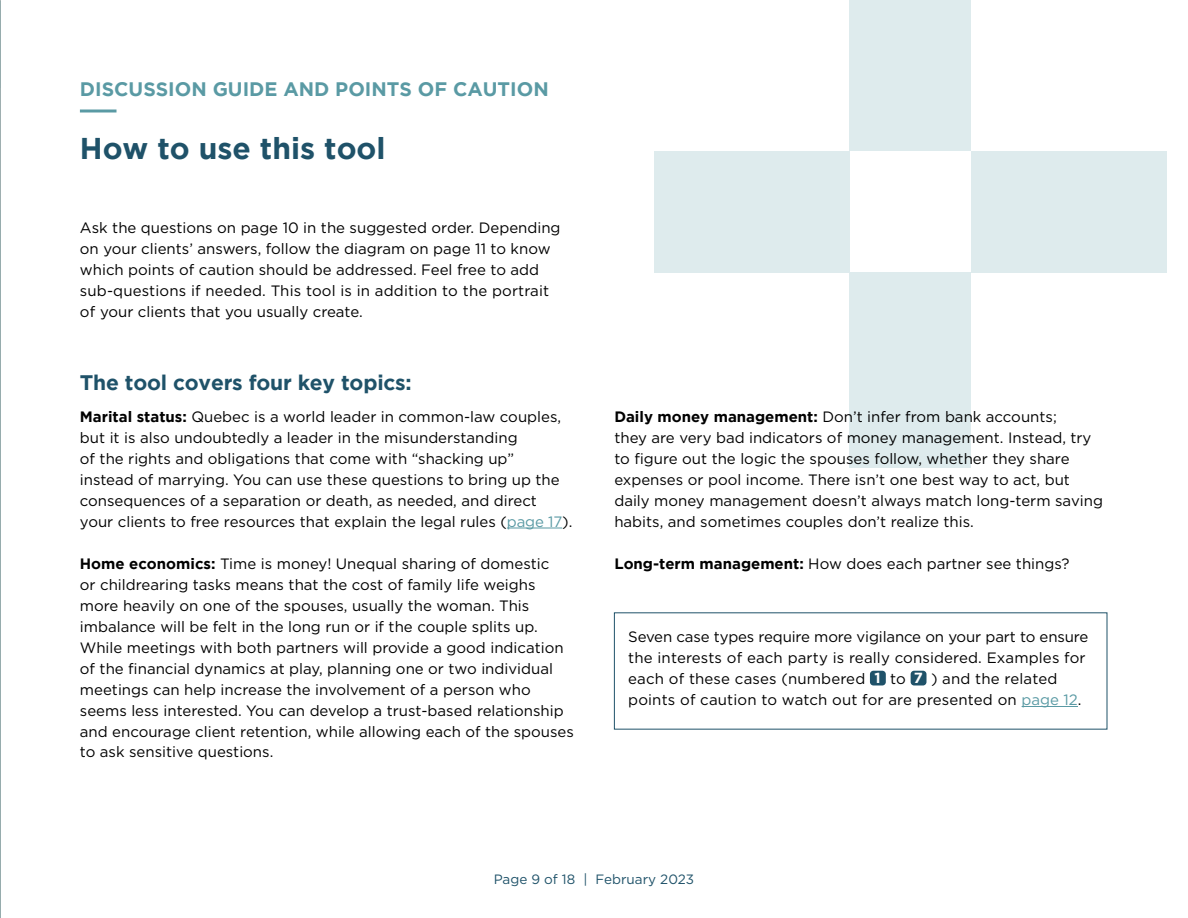
<style>
.page{position:relative;width:1188px;height:918px;background:#fff}
.page>*{position:absolute;margin:0;border:0;box-sizing:border-box;transform-origin:0 0}
.t1{font:700 30px "Gotham";color:#1f5269}
.t2{font:700 21px "Gotham";letter-spacing:-.01em;color:#1f5269}
.t3{font:700 19.5px "Gotham";color:#5a9aa4}
.t4{font:15px/21px "Gotham";color:#000}
.t5{font:13.5px "Gotham";color:#1f5269}
.s1{font-weight:700}
.s2{color:#5a9aa4}
.s3{font-weight:700;font-size:14.7px;color:#fff}
</style>
<div class="page">
<hr style="left:507px;top:528px;width:55px;height:1px;background:#5a9aa4">
<hr style="left:80px;top:110px;width:37px;height:2px;background:#5a9aa4">
<div style="left:971px;top:151px;width:195px;height:121px;background:#deebed"></div>
<div style="left:654px;top:151px;width:196px;height:121px;background:#deebed"></div>
<div style="left:850px;top:0;width:121px;height:151px;background:#deebed"></div>
<div style="left:850px;top:272px;width:121px;height:196px;background:#deebed"></div>
<hr style="left:1022px;top:706px;width:56px;height:1px;background:#5a9aa4">
<div style="left:870px;top:671px;width:16px;height:14px;background:#1f5269;border-radius:4px"></div>
<div style="left:911px;top:671px;width:16px;height:14px;background:#1f5269;border-radius:4px"></div>
<hr style="left:0;top:0;width:1px;height:918px;background:#808080">
<h3 class="t3" style="left:80px;top:78px;width:470px">DISCUSSION GUIDE AND POINTS OF CAUTION</h3>
<h1 class="t1" style="left:80px;top:131px;width:307px">How to use this tool</h1>
<p class="t4" style="left:80px;top:216px;width:482px">Ask the questions on page 10 in the suggested order. Depending on your clients’ answers, follow the diagram on page 11 to know which points of caution should be addressed. Feel free to add sub-questions if needed. This tool is in addition to the portrait of your clients that you usually create.</p>
<h2 class="t2" style="left:80px;top:370px;width:333px">The tool covers four key topics:</h2>
<p class="t4" style="left:80px;top:405px;width:492px"><span class="s1">Marital status:</span> Quebec is a world leader in common-law couples, but it is also undoubtedly a leader in the misunderstanding<br>of the rights and obligations that come with “shacking up” instead of marrying. You can use these questions to bring up the consequences of a separation or death, as needed, and direct your clients to free resources that explain the legal rules (<span class="s2">page 17</span>).</p>
<p class="t4" style="left:80px;top:552px;width:495px"><span class="s1">Home economics:</span> Time is money! Unequal sharing of domestic<br>or childrearing tasks means that the cost of family life weighs more heavily on one of the spouses, usually the woman. This imbalance will be felt in the long run or if the couple splits up.<br>While meetings with both partners will provide a good indication of the financial dynamics at play, planning one or two individual meetings can help increase the involvement of a person who seems less interested. You can develop a trust-based relationship and encourage client retention, while allowing each of the spouses to ask sensitive questions.</p>
<p class="t4" style="left:614px;top:405px;width:490px"><span class="s1">Daily money management:</span> Don’t infer from bank accounts;<br>they are very bad indicators of money management. Instead, try to figure out the logic the spouses follow, whether they share expenses or pool income. There isn’t one best way to act, but daily money management doesn’t always match long-term saving habits, and sometimes couples don’t realize this.</p>
<p class="t4" style="left:614px;top:552px;width:457px"><span class="s1">Long-term management:</span> How does each partner see things?</p>
<p class="t4" style="left:628px;top:626px;width:462px">Seven case types require more vigilance on your part to ensure the interests of each party is really considered. Examples for each of these cases (numbered <span class="s3">1</span> to <span class="s3">7</span> ) and the related points of caution to watch out for are presented on <span class="s2">page 12</span>.</p>
<p class="t5" style="left:494px;top:871px;width:202px">Page 9 of 18 | February 2023</p>
</div>
